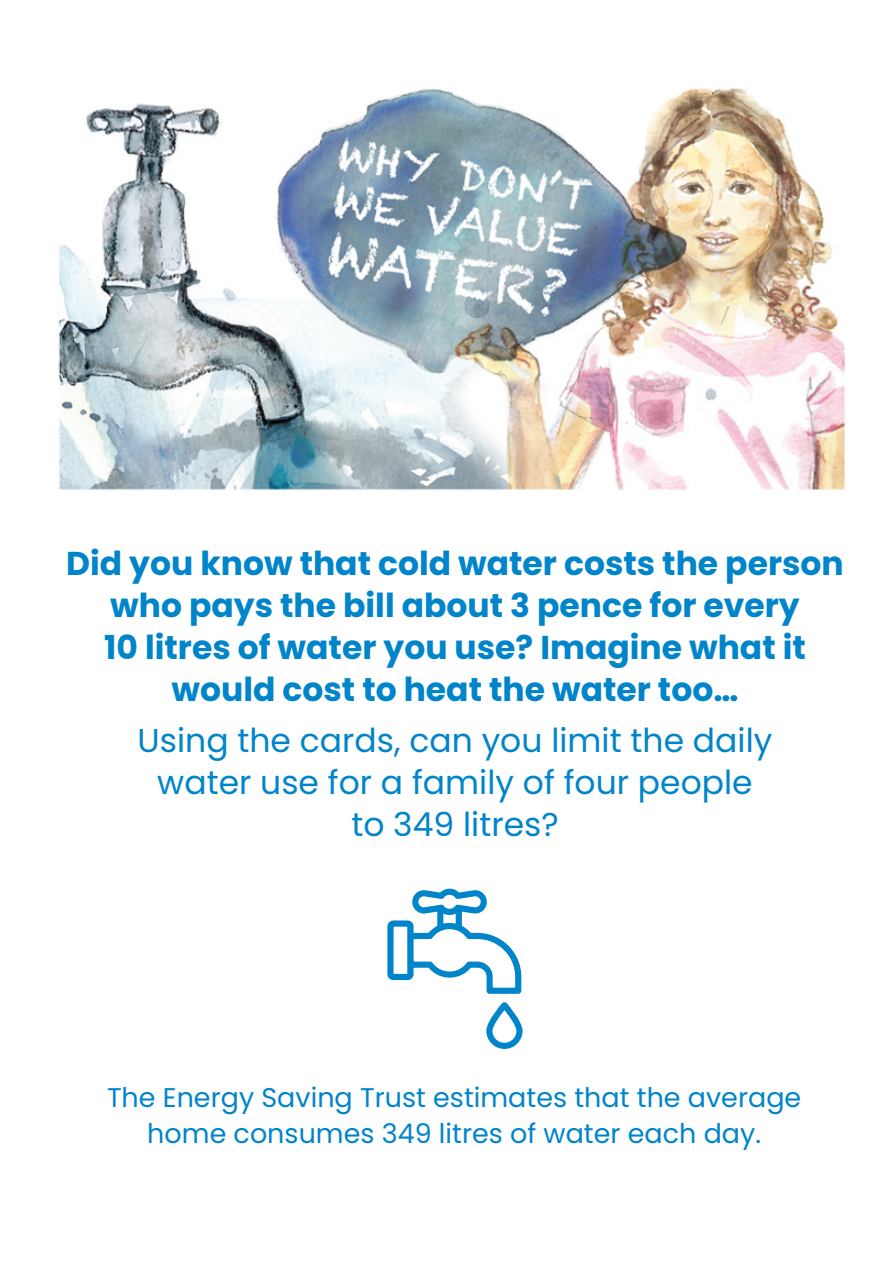
<style>
.page{position:relative;width:893px;height:1263px;background:#fff}
.page>*{position:absolute;margin:0;border:0;box-sizing:border-box;transform-origin:0 0}
.t1{font:700 33px/42px "Poppins";color:#0084ca;text-align:center}
.t2{font:33px/42px "Poppins";color:#0084ca;text-align:center}
.t3{font:27px/36px "Poppins";color:#0084ca;text-align:center}
</style>
<div class="page">
<img style="left:58px;top:88px;width:787px;height:402px">
<svg style="left:387px;top:888px;width:136px;height:161px"></svg>
<p class="t1" style="left:66px;top:543px;width:779px">Did you know that cold water costs the person who pays the bill about 3 pence for every<br>10 litres of water you use? Imagine what it would cost to heat the water too…</p>
<p class="t2" style="left:138px;top:719px;width:636px">Using the cards, can you limit the daily water use for a family of four people to 349 litres?</p>
<p class="t3" style="left:107px;top:1079px;width:696px">The Energy Saving Trust estimates that the average home consumes 349 litres of water each day.</p>
</div>
